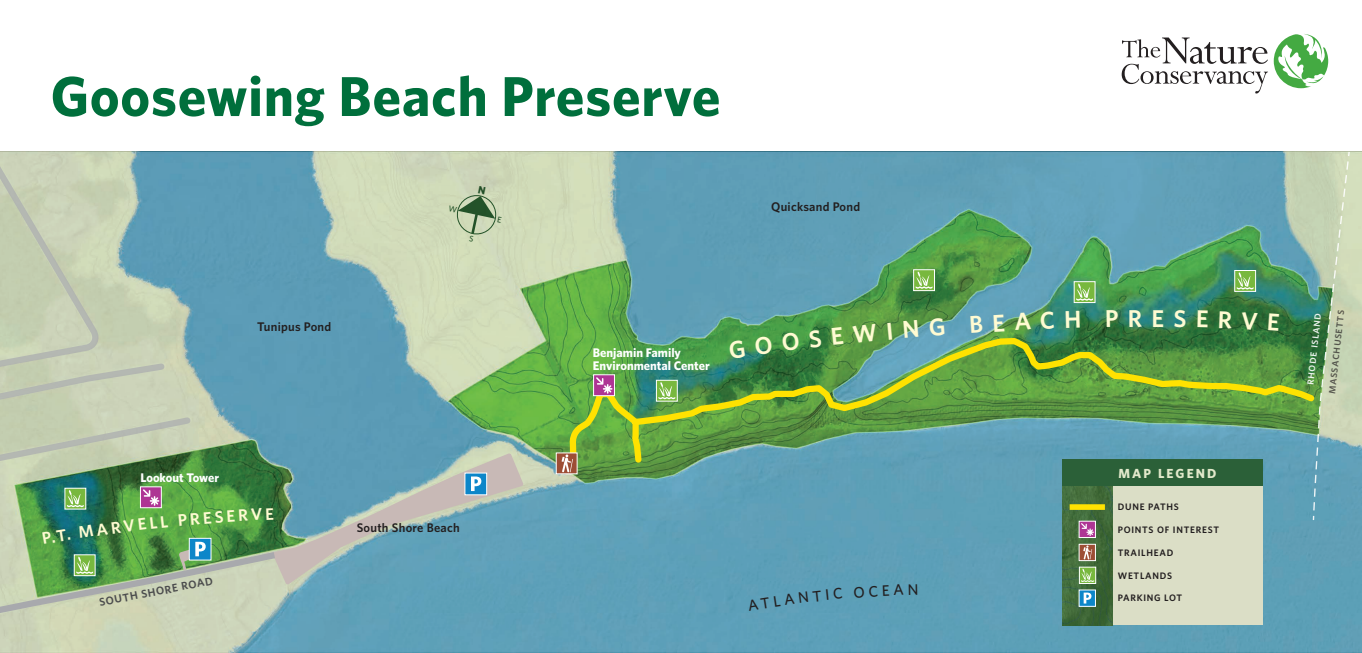
<style>
.page{position:relative;width:1362px;height:653px;background:#fff}
.page>*{position:absolute;margin:0;border:0;box-sizing:border-box;transform-origin:0 0}
.t1{font:700 56.25px "Whitney";letter-spacing:.015em;color:#006f3c}
.t2{font:600 24.31px "Whitney";color:#fffbd2}
.t3{font:700 13.12px "Whitney";letter-spacing:.16em;color:#e2e9cb}
.t4{font:700 12.5px/13.2px "Whitney";color:#fff}
.t5{font:600 12.5px "Whitney";letter-spacing:.02em;color:#231f20}
.t6{font:600 11.12px "Whitney";color:#4b4c4d}
.t7{font:600 9.38px "Whitney";letter-spacing:.08em;color:#231f20}
.t8{font:600 9.06px "Whitney";color:#231f20}
.t9{font:600 9.06px "Whitney";color:#fff}
</style>
<div class="page">
<svg style="left:1273px;top:34px;width:54px;height:54px"></svg>
<svg style="left:1121px;top:37px;width:146px;height:56px"></svg>
<img style="left:523px;top:152px;width:838px;height:500px">
<svg style="left:628px;top:335px;width:684px;height:94px;background:#5f9a4b"></svg>
<div style="left:593px;top:374px;width:21px;height:21px;background:#ae3594"></div>
<div style="left:593px;top:374px;width:21px;height:22px;border:1px solid #fff"></div>
<svg style="left:555px;top:377px;width:90px;height:97px;background:#76a546"></svg>
<svg style="left:1312px;top:152px;width:37px;height:368px;background:#9ebda8"></svg>
<div style="left:656px;top:380px;width:21px;height:21px;border:1px solid #fff"></div>
<svg style="left:658px;top:382px;width:17px;height:17px"></svg>
<div style="left:913px;top:269px;width:21px;height:22px;border:1px solid #fff"></div>
<svg style="left:915px;top:271px;width:17px;height:18px"></svg>
<div style="left:1074px;top:281px;width:20px;height:21px;background:#78b83e"></div>
<div style="left:1073px;top:281px;width:22px;height:22px;border:1px solid #fff"></div>
<svg style="left:1076px;top:283px;width:16px;height:18px"></svg>
<div style="left:1234px;top:270px;width:21px;height:21px;border:1px solid #fff"></div>
<svg style="left:1236px;top:272px;width:17px;height:17px"></svg>
<div style="left:1062px;top:459px;width:200px;height:166px;background:#dbdec6"></div>
<img style="left:1062px;top:486px;width:50px;height:139px">
<div style="left:1062px;top:459px;width:200px;height:27px;background:#2b6038"></div>
<div style="left:1069px;top:504px;width:35px;height:6px;background:#ffe201"></div>
<div style="left:1079px;top:590px;width:16px;height:16px;background:#0c86c9"></div>
<svg style="left:1083px;top:592px;width:8px;height:11px"></svg>
<svg style="left:1078px;top:543px;width:17px;height:18px"></svg>
<svg style="left:1080px;top:523px;width:13px;height:13px"></svg>
<div style="left:1079px;top:567px;width:16px;height:16px;border:1px solid #fff"></div>
<svg style="left:1080px;top:568px;width:14px;height:14px"></svg>
<div style="left:747px;top:587px;width:95px;height:23px;background:#5c9fb9"></div>
<svg style="left:854px;top:584px;width:63px;height:13px"></svg>
<svg style="left:728px;top:336px;width:44px;height:23px"></svg>
<svg style="left:781px;top:330px;width:40px;height:21px"></svg>
<svg style="left:831px;top:323px;width:46px;height:22px"></svg>
<svg style="left:887px;top:320px;width:31px;height:19px"></svg>
<svg style="left:929px;top:315px;width:53px;height:21px"></svg>
<svg style="left:993px;top:312px;width:38px;height:19px"></svg>
<svg style="left:1040px;top:311px;width:39px;height:18px"></svg>
<svg style="left:1106px;top:310px;width:11px;height:17px"></svg>
<svg style="left:1174px;top:310px;width:11px;height:17px"></svg>
<svg style="left:1197px;top:310px;width:35px;height:18px"></svg>
<svg style="left:1241px;top:312px;width:16px;height:18px"></svg>
<svg style="left:1268px;top:314px;width:11px;height:17px"></svg>
<svg style="left:0;top:152px;width:523px;height:500px;background:#8db4a8"></svg>
<h1 class="t1" style="left:51px;top:59px;width:671px">Goosewing Beach Preserve</h1>
<h3 class="t5" style="left:257px;top:318px;width:76px">Tunipus Pond</h3>
<h3 class="t4" style="left:140px;top:471px;width:80px">Lookout Tower</h3>
<p class="t6" style="left:98px;top:595px;width:117px;rotate:-11deg">SOUTH SHORE ROAD</p>
<h3 class="t5" style="left:356px;top:519px;width:105px">South Shore Beach</h3>
<h3 class="t4" style="left:592px;top:345px;width:118px">Benjamin Family<br>Environmental Center</h3>
<h3 class="t5" style="left:771px;top:199px;width:90px">Quicksand Pond</h3>
<h2 class="t2" style="left:1127px;top:302px;width:38px">R E</h2>
<h3 class="t3" style="left:1118px;top:464px;width:100px">MAP LEGEND</h3>
<p class="t7" style="left:1117px;top:500px;width:62px">DUNE PATHS</p>
<p class="t7" style="left:1117px;top:523px;width:103px">POINTS OF INTEREST</p>
<p class="t7" style="left:1117px;top:546px;width:57px">TRAILHEAD</p>
<p class="t7" style="left:1117px;top:569px;width:56px">WETLANDS</p>
<p class="t7" style="left:1117px;top:591px;width:66px">PARKING LOT</p>
<p class="t8" style="left:1325px;top:393px;width:86px;rotate:-84deg">MASSACHUSETTS</p>
<p class="t9" style="left:1304px;top:384px;width:74px;rotate:-84deg">RHODE ISLAND</p>
</div>
